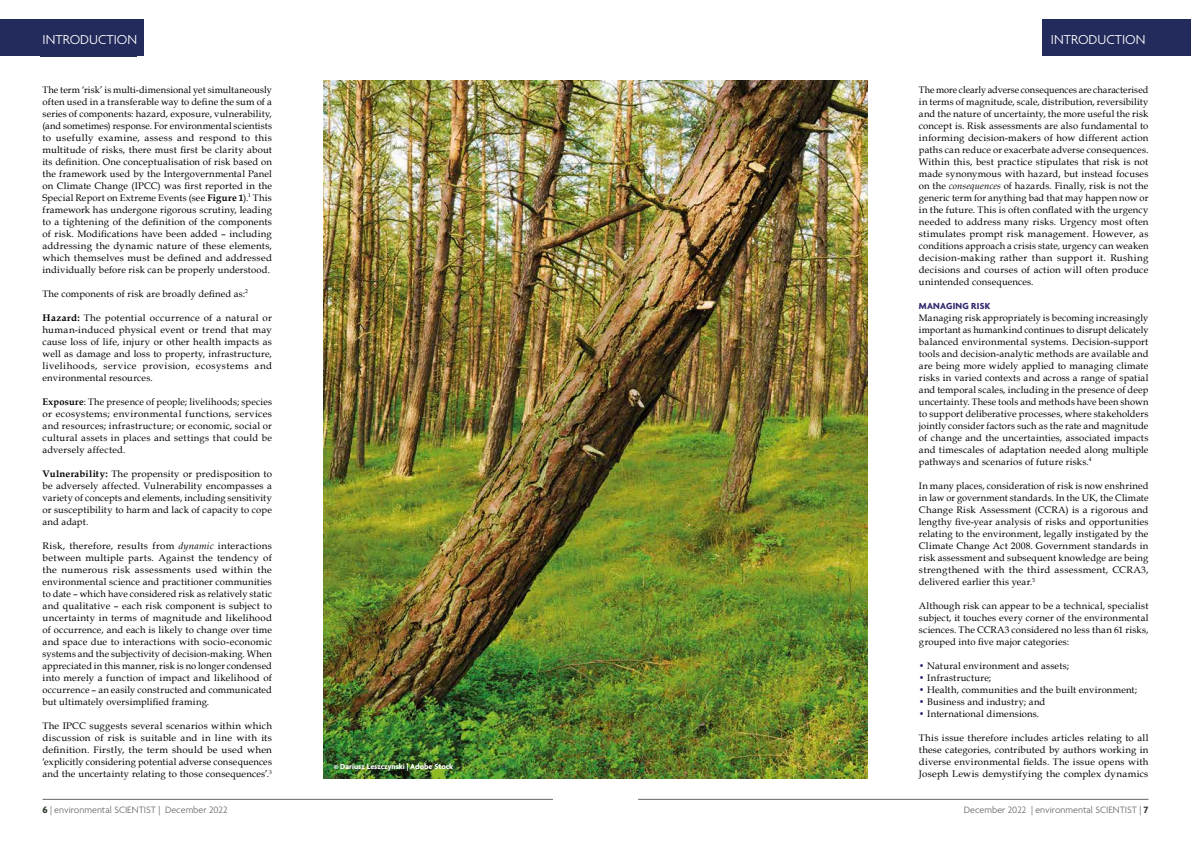
<style>
.page{position:relative;width:1191px;height:842px;background:#fff}
.page>*{position:absolute;margin:0;border:0;box-sizing:border-box;transform-origin:0 0}
.t1{font:300 14px "Agenda";color:#fff}
.t2{font:300 10px "Agenda";color:#64666a}
.t3{font:9.5px/12px "Book Antiqua";letter-spacing:.02em;color:#000;text-align:justify}
.t4{font:700 9.5px "Agenda";letter-spacing:.03em;color:#2d266b}
.t5{font:700 8px "Agenda";color:#fff}
.s1{font-weight:700}
.s2{font-style:italic}
.s3{color:#2d266b}
.s4{font-weight:700;color:#2f3c2d}
</style>
<div class="page">
<img style="left:323px;top:81px;width:544px;height:698px">
<div style="left:0;top:20px;width:144px;height:36px;background:#222b5b"></div>
<div style="left:1042px;top:20px;width:149px;height:36px;background:#222b5b"></div>
<hr style="left:43px;top:799px;width:510px;height:1px;background:#64666a">
<hr style="left:638px;top:799px;width:510px;height:1px;background:#64666a">
<h1 class="t1" style="left:43px;top:32px;width:96px">INTRODUCTION</h1>
<h1 class="t1" style="left:1050px;top:32px;width:96px">INTRODUCTION</h1>
<p class="t3" style="left:43px;top:83px;width:231px">The term ‘risk’ is multi-dimensional yet simultaneously often used in a transferable way to define the sum of a series of components: hazard, exposure, vulnerability, (and sometimes) response. For environmental scientists to usefully examine, assess and respond to this multitude of risks, there must first be clarity about its definition. One conceptualisation of risk based on the framework used by the Intergovernmental Panel on Climate Change (IPCC) was first reported in the Special Report on Extreme Events (see <span class="s1">Figure 1</span>).<sup>1</sup> This framework has undergone rigorous scrutiny, leading to a tightening of the definition of the components of risk. Modifications have been added – including addressing the dynamic nature of these elements, which themselves must be defined and addressed individually before risk can be properly understood.</p>
<p class="t3" style="left:43px;top:287px;width:207px">The components of risk are broadly defined as:<sup>2</sup></p>
<p class="t3" style="left:43px;top:311px;width:231px"><span class="s1">Hazard:</span> The potential occurrence of a natural or human-induced physical event or trend that may cause loss of life, injury or other health impacts as well as damage and loss to property, infrastructure, livelihoods, service provision, ecosystems and environmental resources.</p>
<p class="t3" style="left:43px;top:395px;width:231px"><span class="s1">Exposure</span>: The presence of people; livelihoods; species or ecosystems; environmental functions, services and resources; infrastructure; or economic, social or cultural assets in places and settings that could be adversely affected.</p>
<p class="t3" style="left:43px;top:467px;width:231px"><span class="s1">Vulnerability:</span> The propensity or predisposition to be adversely affected. Vulnerability encompasses a variety of concepts and elements, including sensitivity or susceptibility to harm and lack of capacity to cope and adapt.</p>
<p class="t3" style="left:43px;top:539px;width:231px">Risk, therefore, results from <span class="s2">dynamic</span> interactions between multiple parts. Against the tendency of the numerous risk assessments used within the environmental science and practitioner communities to date – which have considered risk as relatively static and qualitative – each risk component is subject to uncertainty in terms of magnitude and likelihood of occurrence, and each is likely to change over time and space due to interactions with socio-economic systems and the subjectivity of decision-making. When appreciated in this manner, risk is no longer condensed into merely a function of impact and likelihood of occurrence – an easily constructed and communicated but ultimately oversimplified framing.</p>
<p class="t3" style="left:43px;top:719px;width:231px">The IPCC suggests several scenarios within which discussion of risk is suitable and in line with its definition. Firstly, the term should be used when ‘explicitly considering potential adverse consequences and the uncertainty relating to those consequences’.<sup>3</sup></p>
<p class="t5" style="left:334px;top:762px;width:121px">© Dariusz Leszczynski | Adobe Stock</p>
<p class="t3" style="left:919px;top:83px;width:231px">The more clearly adverse consequences are characterised in terms of magnitude, scale, distribution, reversibility and the nature of uncertainty, the more useful the risk concept is. Risk assessments are also fundamental to informing decision-makers of how different action paths can reduce or exacerbate adverse consequences.<br>Within this, best practice stipulates that risk is not made synonymous with hazard, but instead focuses on the <span class="s2">consequences</span> of hazards. Finally, risk is not the generic term for anything bad that may happen now or in the future. This is often conflated with the urgency needed to address many risks. Urgency most often stimulates prompt risk management. However, as conditions approach a crisis state, urgency can weaken decision-making rather than support it. Rushing decisions and courses of action will often produce unintended consequences.</p>
<p class="t4" style="left:919px;top:300px;width:73px">MANAGING RISK</p>
<p class="t3" style="left:919px;top:311px;width:231px">Managing risk appropriately is becoming increasingly important as humankind continues to disrupt delicately balanced environmental systems. Decision-support tools and decision-analytic methods are available and are being more widely applied to managing climate risks in varied contexts and across a range of spatial and temporal scales, including in the presence of deep uncertainty. These tools and methods have been shown to support deliberative processes, where stakeholders jointly consider factors such as the rate and magnitude of change and the uncertainties, associated impacts and timescales of adaptation needed along multiple pathways and scenarios of future risks.<sup>4</sup></p>
<p class="t3" style="left:919px;top:479px;width:231px">In many places, consideration of risk is now enshrined in law or government standards. In the UK, the Climate Change Risk Assessment (CCRA) is a rigorous and lengthy five-year analysis of risks and opportunities relating to the environment, legally instigated by the Climate Change Act 2008. Government standards in risk assessment and subsequent knowledge are being strengthened with the third assessment, CCRA3, delivered earlier this year.<sup>5</sup></p>
<p class="t3" style="left:919px;top:599px;width:231px">Although risk can appear to be a technical, specialist subject, it touches every corner of the environmental sciences. The CCRA3 considered no less than 61 risks, grouped into five major categories:</p>
<p class="t3" style="left:919px;top:659px;width:151px"><span class="s3">•</span> Natural environment and assets;</p>
<p class="t3" style="left:919px;top:671px;width:74px"><span class="s3">•</span> Infrastructure;</p>
<p class="t3" style="left:919px;top:683px;width:220px"><span class="s3">•</span> Health, communities and the built environment;</p>
<p class="t3" style="left:919px;top:695px;width:128px"><span class="s3">•</span> Business and industry; and</p>
<p class="t3" style="left:919px;top:707px;width:122px"><span class="s3">•</span> International dimensions.</p>
<p class="t3" style="left:919px;top:731px;width:231px">This issue therefore includes articles relating to all these categories, contributed by authors working in diverse environmental fields. The issue opens with Joseph Lewis demystifying the complex dynamics</p>
<p class="t2" style="left:43px;top:804px;width:186px"><span class="s4">6</span> | environmental SCIENTIST | December 2022</p>
<p class="t2" style="left:964px;top:804px;width:186px">December 2022 | environmental SCIENTIST | <span class="s4">7</span></p>
</div>
